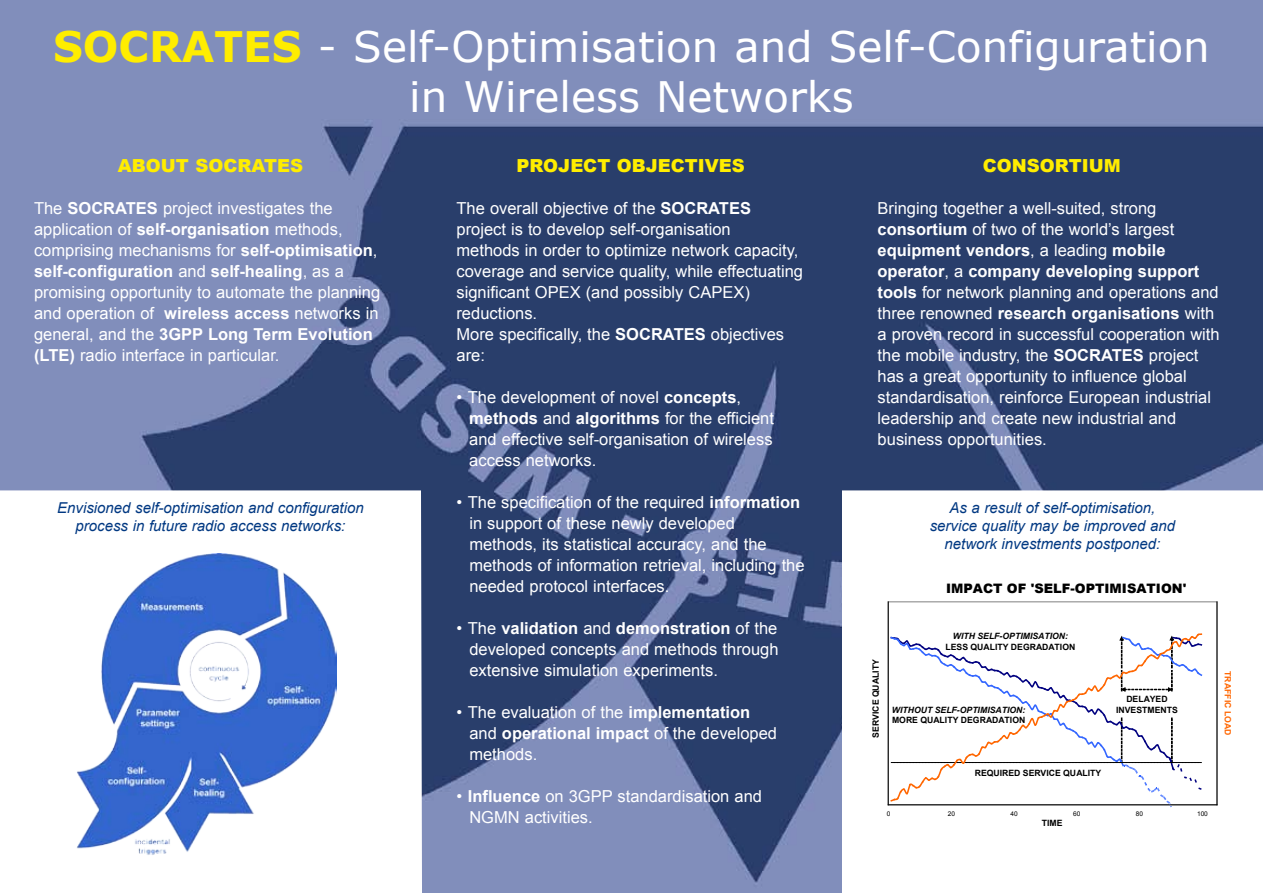
<style>
.page{position:relative;width:1263px;height:893px;background:#fff}
.page>*{position:absolute;margin:0;border:0;box-sizing:border-box;transform-origin:0 0}
.t1{font:42px/50.4px "Verdana";color:#fff;text-align:center}
.t2{font:900 18px "Arial";color:#ffed00}
.t3{font:16.5px/21px "Arial";color:#fff}
.t4{font:italic 15px/18px "Arial";color:#003882;text-align:center}
.t5{font:900 13.05px "Arial";color:#000}
.t6{font:700 8.7px/10.5px "Arial";color:#000;text-align:center}
.t7{font:italic 700 8.7px "Arial";color:#000}
.t8{font:700 8.7px "Arial";color:#f60}
.t9{font:6.45px "Arial";letter-spacing:-.005em;color:#000}
.s1{font-weight:700;color:#ffed00}
.s2{font-weight:700}
</style>
<div class="page">
<img style="left:0;top:0;width:1263px;height:893px">
<img style="left:77px;top:554px;width:260px;height:301px">
<div style="left:863px;top:574px;width:379px;height:261px;background:#fff"></div>
<hr style="left:888px;top:602px;width:1px;height:203px;background:#000">
<hr style="left:888px;top:804px;width:329px;height:1px;background:#000">
<hr style="left:1217px;top:602px;width:1px;height:203px;background:#000">
<svg style="left:889px;top:633px;width:314px;height:174px"></svg>
<h1 class="t1" style="left:53px;top:20px;width:1158px"><span class="s1">SOCRATES</span> - Self-Optimisation and Self-Configuration in Wireless Networks</h1>
<p class="t2" style="left:118px;top:152px;width:187px">ABOUT SOCRATES</p>
<p class="t3" style="left:34px;top:197px;width:348px">The <span class="s2">SOCRATES</span> project investigates the application of <span class="s2">self-organisation</span> methods, comprising mechanisms for <span class="s2">self-optimisation</span>, <span class="s2">self-configuration</span> and <span class="s2">self-healing</span>, as a promising opportunity to automate the planning and operation of <span class="s2">wireless access</span> networks in general, and the <span class="s2">3GPP Long Term Evolution (LTE)</span> radio interface in particular.</p>
<p class="t4" style="left:57px;top:499px;width:308px">Envisioned self-optimisation and configuration process in future radio access networks:</p>
<p class="t2" style="left:517px;top:152px;width:230px">PROJECT OBJECTIVES</p>
<p class="t3" style="left:456px;top:197px;width:348px">The overall objective of the <span class="s2">SOCRATES </span>project is to develop self-organisation<br>methods in order to optimize network capacity, coverage and service quality, while effectuating significant OPEX (and possibly CAPEX) reductions.<br>More specifically, the <span class="s2">SOCRATES</span> objectives are:</p>
<p class="t3" style="left:469px;top:386px;width:306px;text-indent:-13px">• The development of novel <span class="s2">concepts</span>, <span class="s2">methods</span> and <span class="s2">algorithms</span> for the efficient and effective self-organisation of wireless access networks.</p>
<p class="t3" style="left:469px;top:491px;width:337px;text-indent:-13px">• The specification of the required <span class="s2">information </span>in support of these newly developed methods, its statistical accuracy, and the methods of information retrieval, including the needed protocol interfaces.</p>
<p class="t3" style="left:469px;top:617px;width:311px;text-align:justify;text-indent:-13px">• The <span class="s2">validation</span> and <span class="s2">demonstration</span> of the developed concepts and methods through extensive simulation experiments.</p>
<p class="t3" style="left:469px;top:701px;width:309px;text-indent:-13px">• The evaluation of the <span class="s2">implementation </span>and <span class="s2">operational impact</span> of the developed methods.</p>
<p class="t3" style="left:469px;top:785px;width:294px;text-indent:-13px">• <span class="s2">Influence</span> on 3GPP standardisation and<br>NGMN activities.</p>
<p class="t2" style="left:983px;top:152px;width:139px">CONSORTIUM</p>
<p class="t3" style="left:877px;top:197px;width:344px">Bringing together a well-suited, strong <span class="s2">consortium</span> of two of the world’s largest <span class="s2">equipment vendors</span>, a leading <span class="s2">mobile operator</span>, a <span class="s2">company developing support tools</span> for network planning and operations and three renowned <span class="s2">research organisations</span> with a proven record in successful cooperation with the mobile industry, the <span class="s2">SOCRATES</span> project has a great opportunity to influence global standardisation, reinforce European industrial leadership and create new industrial and business opportunities.</p>
<p class="t4" style="left:930px;top:499px;width:247px">As a result of self-optimisation, service quality may be improved and network investments postponed:</p>
<p class="t5" style="left:946px;top:579px;width:242px">IMPACT OF 'SELF-OPTIMISATION'</p>
<p class="t6" style="left:871px;top:738px;width:80px;rotate:-90deg">SERVICE QUALITY</p>
<p class="t7" style="left:953px;top:631px;width:117px">WITH SELF-OPTIMISATION:</p>
<p class="t6" style="left:945px;top:642px;width:131px">LESS QUALITY DEGRADATION</p>
<p class="t7" style="left:892px;top:704px;width:135px">WITHOUT SELF-OPTIMISATION:</p>
<p class="t6" style="left:892px;top:715px;width:135px">MORE QUALITY DEGRADATION</p>
<p class="t6" style="left:975px;top:768px;width:128px">REQUIRED SERVICE QUALITY</p>
<p class="t6" style="left:1116px;top:694px;width:63px">DELAYED<br>INVESTMENTS</p>
<p class="t9" style="left:887px;top:809px;width:5px">0</p>
<p class="t9" style="left:948px;top:809px;width:9px">20</p>
<p class="t9" style="left:1011px;top:809px;width:9px">40</p>
<p class="t9" style="left:1073px;top:809px;width:9px">60</p>
<p class="t9" style="left:1136px;top:809px;width:9px">80</p>
<p class="t9" style="left:1197px;top:809px;width:12px">100</p>
<p class="t6" style="left:1042px;top:818px;width:22px">TIME</p>
<p class="t8" style="left:1233px;top:671px;width:65px;rotate:90deg">TRAFFIC LOAD</p>
</div>
